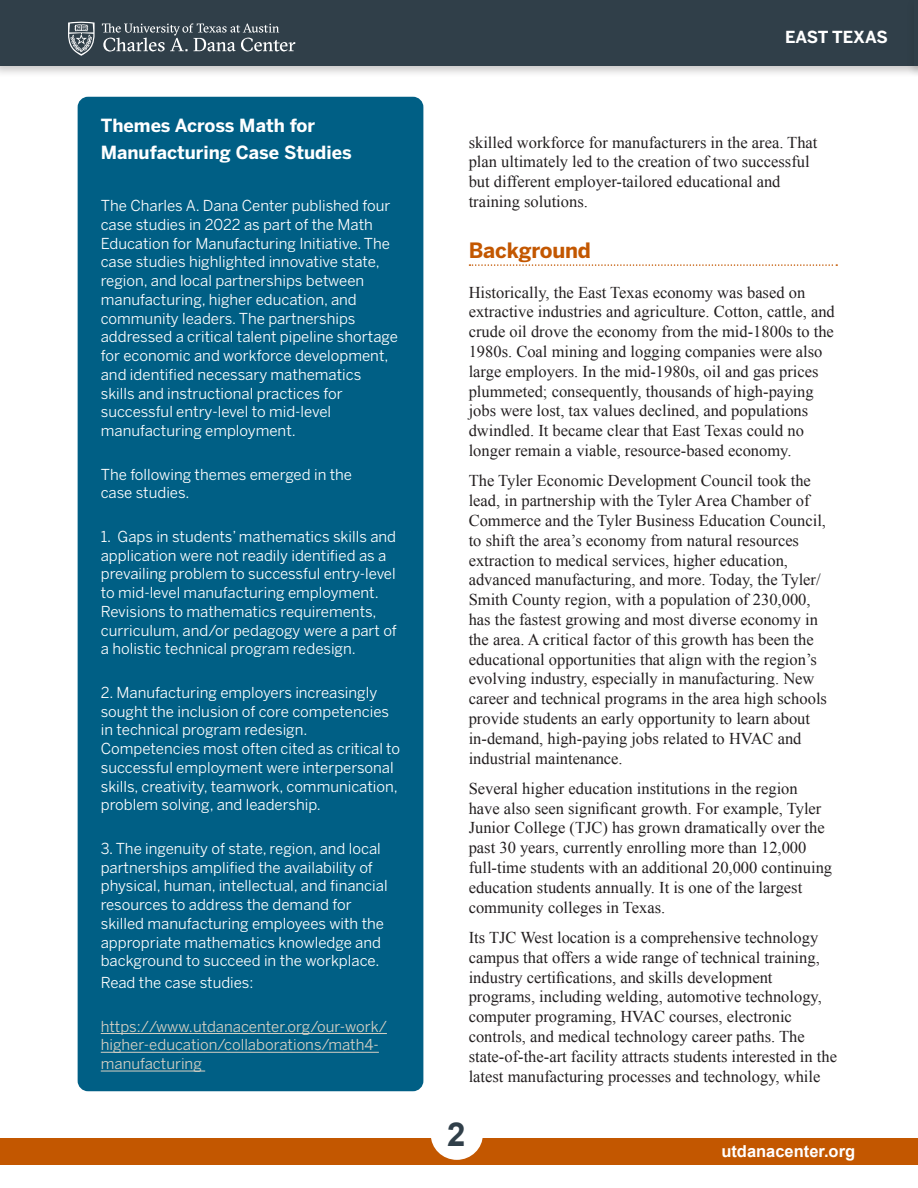
<style>
.page{position:relative;width:918px;height:1188px;background:#fff}
.page>*{position:absolute;margin:0;border:0;box-sizing:border-box;transform-origin:0 0}
.t1{font:700 33px "Arial";color:#303f49}
.Header_1{font:700 21px "Benton Sans";letter-spacing:-.01em;color:#c35700}
.Callout_Box_Title{font:700 18px "Benton Sans";color:#fff}
.Body_Text{font:16.5px/19.8px "Times New Roman";color:#231f20}
.t2{font:700 16.5px "Arial";color:#fff}
.t3{font:700 16.5px "Benton Sans";color:#fff}
.Callout_Box{font:15px/18.8px "Benton Sans";color:#fff}
.Callout_Box-2{font:15px/18.8px "Benton Sans";color:#d7d1c4}
</style>
<div class="page">
<div style="left:0;top:0;width:918px;height:79px;background:#231f20;opacity:.25"></div>
<div style="left:0;top:0;width:918px;height:66px;background:#303f49"></div>
<div style="left:906px;top:0;width:12px;height:79px;background:#231f20;opacity:.25"></div>
<hr style="left:915px;top:0;width:3px;height:66px;background:#303f49">
<div style="left:0;top:1138px;width:918px;height:27px;background:#c35700"></div>
<div style="left:431px;top:1109px;width:52px;height:51px;background:#fff;border-radius:50%"></div>
<svg style="left:469px;top:264px;width:368px;height:2px"></svg>
<div style="left:81px;top:100px;width:339px;height:988px;background:#005f85;border-radius:7px"></div>
<hr style="left:101px;top:1033px;width:286px;height:1px;background:#d7d1c4">
<hr style="left:101px;top:1052px;width:278px;height:1px;background:#d7d1c4">
<hr style="left:101px;top:1071px;width:104px;height:1px;background:#d7d1c4">
<div style="left:78px;top:97px;width:345px;height:994px;border:8px solid #005f85;border-radius:7px"></div>
<svg style="left:68px;top:22px;width:27px;height:34px"></svg>
<svg style="left:102px;top:23px;width:193px;height:29px"></svg>
<p class="Callout_Box_Title" style="left:101px;top:115px;width:216px">Themes Across Math for</p>
<p class="Callout_Box_Title" style="left:101px;top:141px;width:252px">Manufacturing Case Studies</p>
<p class="Callout_Box" style="left:101px;top:196px;width:299px">The Charles A. Dana Center published four case studies in 2022 as part of the Math Education for Manufacturing Initiative. The case studies highlighted innovative state, region, and local partnerships between manufacturing, higher education, and community leaders. The partnerships addressed a critical talent pipeline shortage for economic and workforce development, and identified necessary mathematics skills and instructional practices for successful entry-level to mid-level manufacturing employment.</p>
<p class="Callout_Box" style="left:101px;top:465px;width:253px">The following themes emerged in the case studies.</p>
<p class="Callout_Box" style="left:101px;top:527px;width:298px">1. Gaps in students’ mathematics skills and application were not readily identified as a prevailing problem to successful entry-level to mid-level manufacturing employment.<br>Revisions to mathematics requirements, curriculum, and/or pedagogy were a part of a holistic technical program redesign.</p>
<p class="Callout_Box" style="left:101px;top:683px;width:301px">2. Manufacturing employers increasingly sought the inclusion of core competencies in technical program redesign.<br>Competencies most often cited as critical to successful employment were interpersonal skills, creativity, teamwork, communication, problem solving, and leadership.</p>
<p class="Callout_Box" style="left:101px;top:839px;width:288px">3. The ingenuity of state, region, and local partnerships amplified the availability of physical, human, intellectual, and financial resources to address the demand for skilled manufacturing employees with the appropriate mathematics knowledge and background to succeed in the workplace.</p>
<p class="Callout_Box" style="left:101px;top:973px;width:154px">Read the case studies:</p>
<p class="Callout_Box-2" style="left:101px;top:1017px;width:288px">https://www.utdanacenter.org/our-work/ higher-education/collaborations/math4- manufacturing</p>
<p class="t3" style="left:785px;top:27px;width:104px">EAST TEXAS</p>
<p class="Body_Text" style="left:469px;top:132px;width:350px">skilled workforce for manufacturers in the area. That plan ultimately led to the creation of two successful but different employer-tailored educational and training solutions.</p>
<p class="Header_1" style="left:469px;top:237px;width:124px">Background</p>
<p class="Body_Text" style="left:469px;top:282px;width:368px">Historically, the East Texas economy was based on extractive industries and agriculture. Cotton, cattle, and crude oil drove the economy from the mid-1800s to the 1980s. Coal mining and logging companies were also large employers. In the mid-1980s, oil and gas prices plummeted; consequently, thousands of high-paying jobs were lost, tax values declined, and populations dwindled. It became clear that East Texas could no longer remain a viable, resource-based economy.</p>
<p class="Body_Text" style="left:469px;top:471px;width:360px">The Tyler Economic Development Council took the lead, in partnership with the Tyler Area Chamber of Commerce and the Tyler Business Education Council, to shift the area’s economy from natural resources extraction to medical services, higher education, advanced manufacturing, and more. Today, the Tyler/ Smith County region, with a population of 230,000, has the fastest growing and most diverse economy in the area. A critical factor of this growth has been the educational opportunities that align with the region’s evolving industry, especially in manufacturing. New career and technical programs in the area high schools provide students an early opportunity to learn about in-demand, high-paying jobs related to HVAC and industrial maintenance.</p>
<p class="Body_Text" style="left:469px;top:778px;width:365px">Several higher education institutions in the region have also seen significant growth. For example, Tyler Junior College (TJC) has grown dramatically over the past 30 years, currently enrolling more than 12,000 full-time students with an additional 20,000 continuing education students annually. It is one of the largest community colleges in Texas.</p>
<p class="Body_Text" style="left:469px;top:927px;width:370px">Its TJC West location is a comprehensive technology campus that offers a wide range of technical training, industry certifications, and skills development programs, including welding, automotive technology, computer programing, HVAC courses, electronic controls, and medical technology career paths. The state-of-the-art facility attracts students interested in the latest manufacturing processes and technology, while</p>
<h1 class="t1" style="left:447px;top:1112px;width:20px">2</h1>
<p class="t2" style="left:721px;top:1141px;width:135px">utdanacenter.org</p>
</div>
